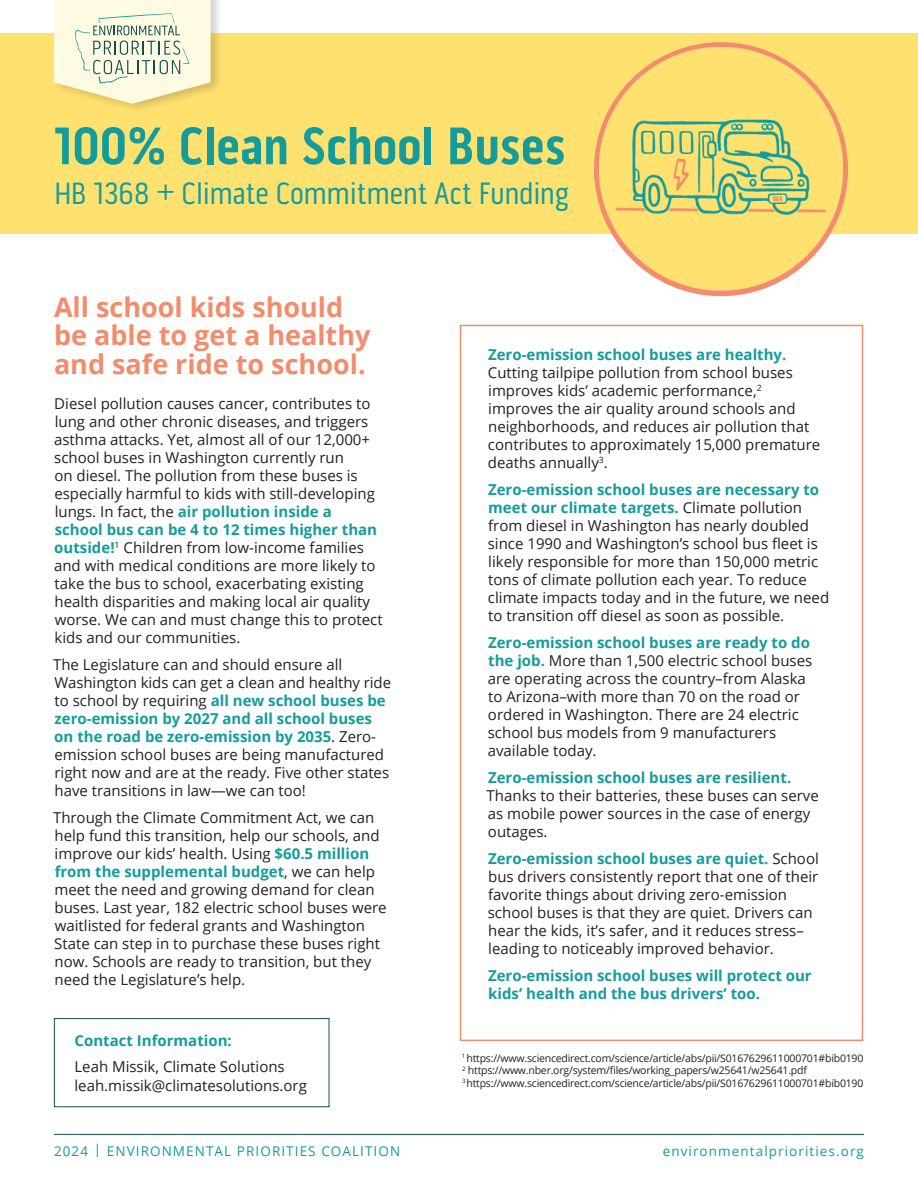
<style>
.page{position:relative;width:918px;height:1188px;background:#fff}
.page>*{position:absolute;margin:0;border:0;box-sizing:border-box;transform-origin:0 0}
.t1{font:700 54px "Pill Gothic 300 mg";letter-spacing:-.01em;color:#149c9c}
.t2{font:31.5px "Pill Gothic 300 mg";letter-spacing:-.01em;color:#149c9c}
.t3{font:700 27px/28.5px "Open Sans";color:#f38c6c}
.t4{font:15px/18px "Open Sans";color:#231f20}
.t5{font:700 15px/18px "Open Sans";color:#149c9c}
.t6{font:13.5px "Open Sans";letter-spacing:.08em;color:#149c9c}
.t7{font:10.5px "Open Sans";letter-spacing:-.02em;color:#231f20}
.s1{font-weight:700;color:#149c9c}
</style>
<div class="page">
<div style="left:0;top:33px;width:918px;height:201px;background:#ffe16f"></div>
<img style="left:600px;top:48px;width:242px;height:243px">
<div style="left:54px;top:1018px;width:275px;height:89px;border:1px solid #124e4e"></div>
<div style="left:460px;top:325px;width:403px;height:716px;border:2px solid #f38c6c"></div>
<hr style="left:54px;top:1134px;width:810px;height:1px;background:#124e4e">
<div style="left:52px;top:0;width:172px;height:114px;background:#231f20;opacity:.2"></div>
<svg style="left:54px;top:0;width:157px;height:104px;background:#edebcc"></svg>
<p class="t1" style="left:54px;top:114px;width:513px">100% Clean School Buses</p>
<p class="t2" style="left:54px;top:175px;width:516px">HB 1368 + Climate Commitment Act Funding</p>
<p class="t3" style="left:54px;top:292px;width:318px">All school kids should be able to get a healthy and safe ride to school.</p>
<p class="t4" style="left:54px;top:394px;width:330px">Diesel pollution causes cancer, contributes to lung and other chronic diseases, and triggers asthma attacks. Yet, almost all of our 12,000+ school buses in Washington currently run<br>on diesel. The pollution from these buses is especially harmful to kids with still-developing lungs. In fact, the <span class="s1">air pollution inside a school bus can be 4 to 12 times higher than outside!</span><sup>1</sup> Children from low-income families and with medical conditions are more likely to take the bus to school, exacerbating existing health disparities and making local air quality worse. We can and must change this to protect kids and our communities.</p>
<p class="t4" style="left:53px;top:655px;width:340px">The Legislature can and should ensure all Washington kids can get a clean and healthy ride to school by requiring <span class="s1">all new school buses be zero-emission by 2027 and all school buses on the road be zero-emission by 2035</span>. Zero&shy;emission school buses are being manufactured right now and are at the ready. Five other states have transitions in law—we can too!</p>
<p class="t4" style="left:53px;top:808px;width:335px">Through the Climate Commitment Act, we can help fund this transition, help our schools, and improve our kids’ health. Using <span class="s1">$60.5 million from the supplemental budget</span>, we can help meet the need and growing demand for clean buses. Last year, 182 electric school buses were waitlisted for federal grants and Washington State can step in to purchase these buses right now. Schools are ready to transition, but they need the Legislature’s help.</p>
<p class="t5" style="left:74px;top:1031px;width:159px">Contact Information:</p>
<p class="t4" style="left:74px;top:1057px;width:212px">Leah Missik, Climate Solutions</p>
<p class="t4" style="left:74px;top:1076px;width:234px">leah.missik@climatesolutions.org</p>
<p class="t4" style="left:488px;top:345px;width:334px"><span class="s1">Zero-emission school buses are healthy.<br></span>Cutting tailpipe pollution from school buses improves kids’ academic performance,<sup>2 </sup>improves the air quality around schools and neighborhoods, and reduces air pollution that contributes to approximately 15,000 premature deaths annually<sup>3</sup>.</p>
<p class="t4" style="left:488px;top:480px;width:343px"><span class="s1">Zero-emission school buses are necessary to meet our climate targets.</span> Climate pollution from diesel in Washington has nearly doubled since 1990 and Washington’s school bus fleet is likely responsible for more than 150,000 metric tons of climate pollution each year. To reduce climate impacts today and in the future, we need to transition off diesel as soon as possible.</p>
<p class="t4" style="left:488px;top:633px;width:326px"><span class="s1">Zero-emission school buses are ready to do the job.</span> More than 1,500 electric school buses are operating across the country–from Alaska to Arizona–with more than 70 on the road or ordered in Washington. There are 24 electric school bus models from 9 manufacturers available today.</p>
<p class="t4" style="left:487px;top:768px;width:334px"><span class="s1">Zero-emission school buses are resilient.<br></span>Thanks to their batteries, these buses can serve as mobile power sources in the case of energy outages.</p>
<p class="t4" style="left:488px;top:849px;width:333px"><span class="s1">Zero-emission school buses are quiet.</span> School bus drivers consistently report that one of their favorite things about driving zero-emission school buses is that they are quiet. Drivers can hear the kids, it’s safer, and it reduces stress– leading to noticeably improved behavior.</p>
<p class="t5" style="left:488px;top:966px;width:325px">Zero-emission school buses will protect our kids’ health and the bus drivers’ too.</p>
<p class="t7" style="left:462px;top:1051px;width:403px"><sup>1</sup> https://www.sciencedirect.com/science/article/abs/pii/S0167629611000701#bib0190</p>
<p class="t7" style="left:462px;top:1063px;width:346px"><sup>2</sup> https://www.nber.org/system/files/working_papers/w25641/w25641.pdf</p>
<p class="t7" style="left:462px;top:1076px;width:403px"><sup>3</sup> https://www.sciencedirect.com/science/article/abs/pii/S0167629611000701#bib0190</p>
<p class="t6" style="left:54px;top:1142px;width:348px">2024 | ENVIRONMENTAL PRIORITIES COALITION</p>
<p class="t6" style="left:663px;top:1142px;width:203px">environmentalpriorities.org</p>
</div>
